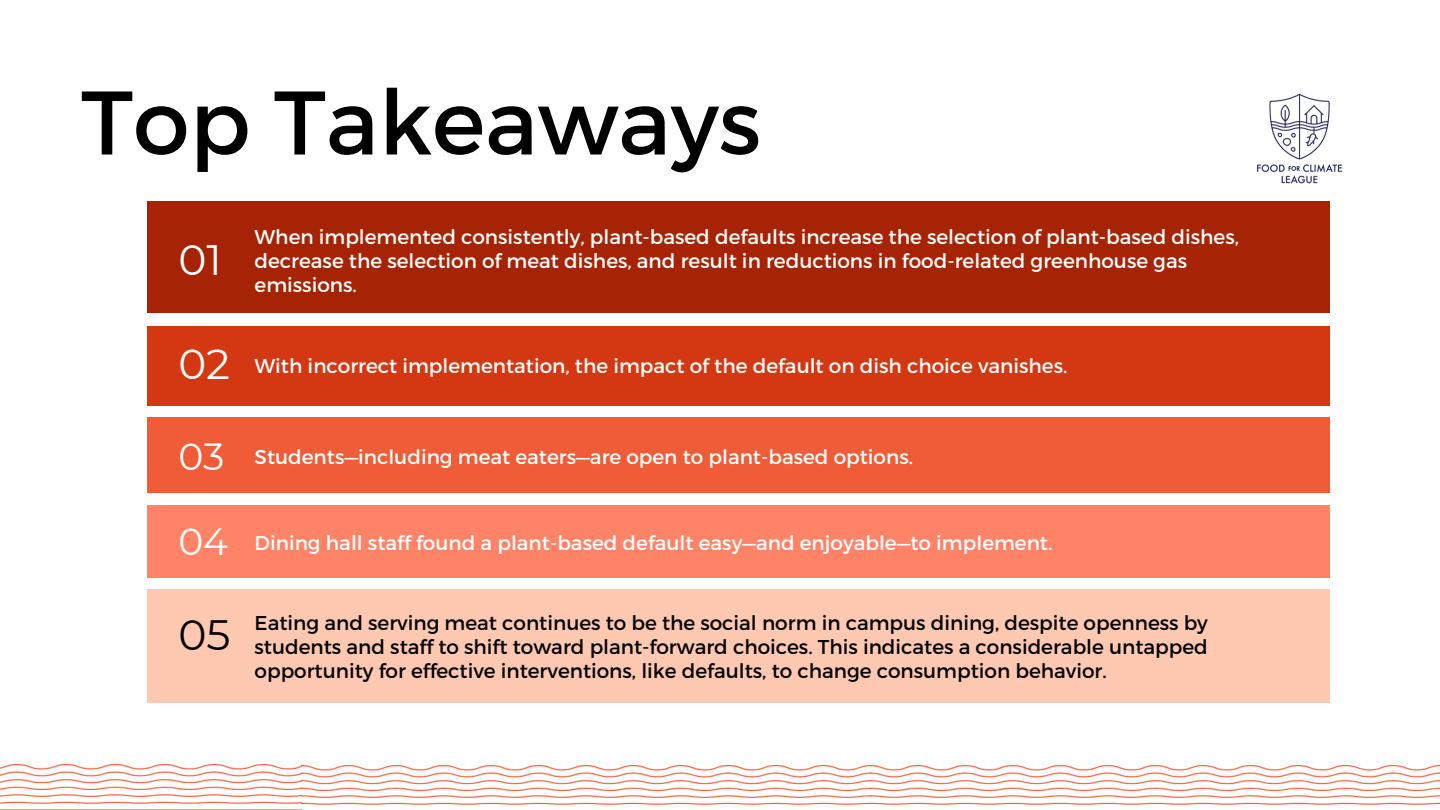
<style>
.page{position:relative;width:1440px;height:810px;background:#fff}
.page>*{position:absolute;margin:0;border:0;box-sizing:border-box;transform-origin:0 0}
.t1{font:90px "Montserrat";color:#000}
.t2{font:42.4px "Montserrat";color:#fff}
.t3{font:42.4px "Montserrat";color:#000}
.t4{font:42px "Montserrat";color:#fff}
.t5{font:37.7px "Montserrat";color:#fff}
.t6{font:20px/24px "Montserrat";color:#fff}
.t7{font:20px/24px "Montserrat";color:#000;text-align:justify}
</style>
<div class="page">
<div style="left:147px;top:202px;width:1183px;height:111px;background:#a62405"></div>
<div style="left:147px;top:326px;width:1183px;height:79px;background:#d43812"></div>
<div style="left:147px;top:417px;width:1183px;height:76px;background:#f05c38"></div>
<img style="left:302px;top:766px;width:1138px;height:39px">
<img style="left:0;top:764px;width:302px;height:46px">
<div style="left:147px;top:505px;width:1183px;height:73px;background:#ff8367"></div>
<div style="left:147px;top:589px;width:1183px;height:114px;background:#ffc8b0"></div>
<img style="left:1225px;top:93px;width:118px;height:109px">
<p class="t1" style="left:81px;top:64px;width:682px">Top Takeaways</p>
<p class="t2" style="left:178px;top:234px;width:45px">01</p>
<p class="t6" style="left:255px;top:224px;width:986px">When implemented consistently, plant-based defaults increase the selection of plant-based dishes, decrease the selection of meat dishes, and result in reductions in food-related greenhouse gas emissions.</p>
<p class="t4" style="left:178px;top:339px;width:53px">02</p>
<p class="t6" style="left:255px;top:353px;width:814px">With incorrect implementation, the impact of the default on dish choice vanishes.</p>
<p class="t5" style="left:178px;top:433px;width:48px">03</p>
<p class="t6" style="left:255px;top:444px;width:660px">Students—including meat eaters—are open to plant-based options.</p>
<p class="t5" style="left:178px;top:519px;width:51px">04</p>
<p class="t6" style="left:255px;top:530px;width:799px">Dining hall staff found a plant-based default easy—and enjoyable—to implement.</p>
<p class="t3" style="left:178px;top:609px;width:54px">05</p>
<p class="t7" style="left:255px;top:610px;width:955px">Eating and serving meat continues to be the social norm in campus dining, despite openness by students and staff to shift toward plant-forward choices. This indicates a considerable untapped opportunity for effective interventions, like defaults, to change consumption behavior.</p>
</div>
